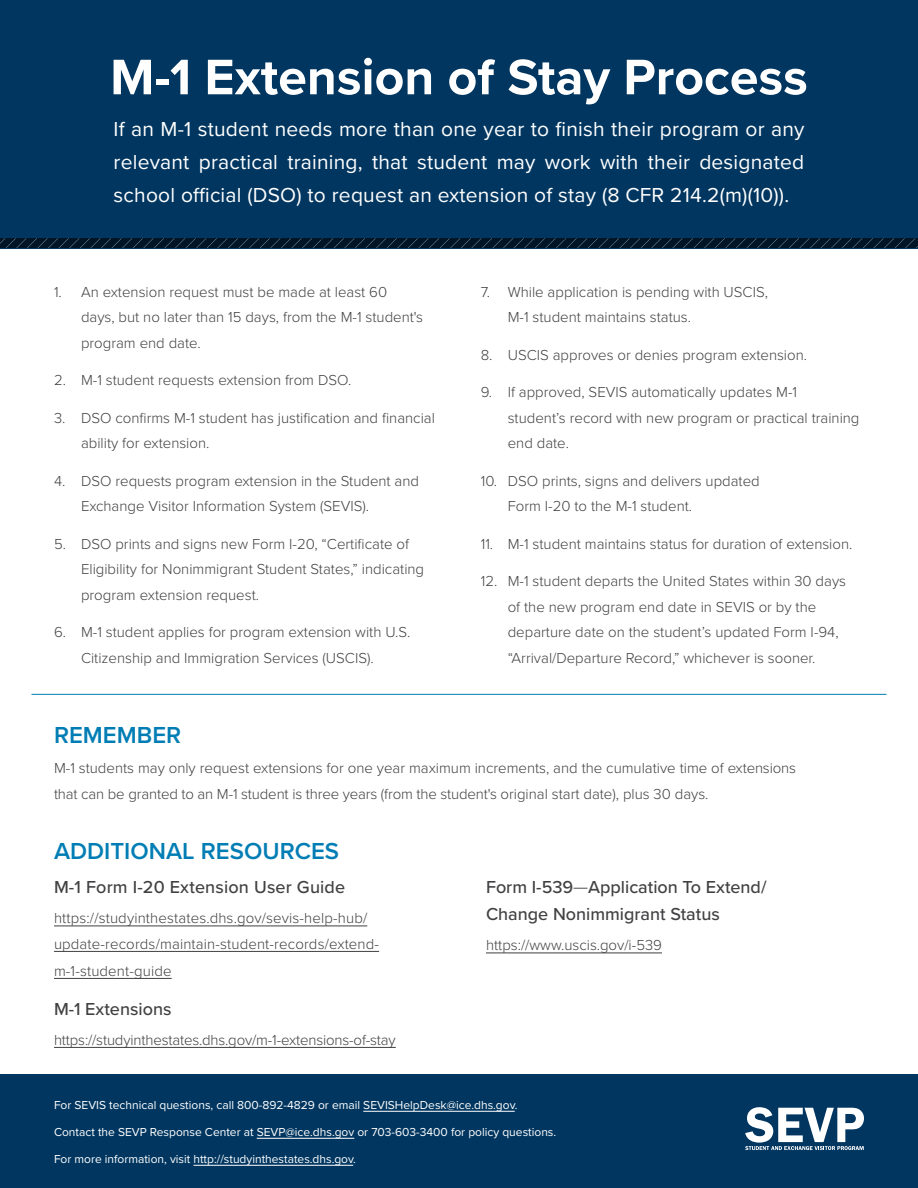
<style>
.page{position:relative;width:918px;height:1188px;background:#fff}
.page>*{position:absolute;margin:0;border:0;box-sizing:border-box;transform-origin:0 0}
.t1{font:700 51.75px "Proxima Nova";color:#fff}
.t2{font:600 24px "Proxima Nova";color:#007db4}
.t3{font:21px/33px "Proxima Nova";letter-spacing:.01em;color:#fff;text-align:justify}
.t4{font:500 18px/27px "Proxima Nova";color:#414042}
.t5{font:300 15px/25.5px "Proxima Nova";color:#414042}
.t6{font:12px "Proxima Nova";color:#fff}
.s1{font-family:"DIN Next LT Pro";font-weight:300}
</style>
<div class="page">
<div style="left:0;top:1075px;width:918px;height:113px;background:#003660"></div>
<div style="left:0;top:0;width:918px;height:248px;background:#003660"></div>
<hr style="left:363px;top:1111px;width:152px;height:1px;background:#fff">
<hr style="left:257px;top:1138px;width:97px;height:1px;background:#fff">
<hr style="left:193px;top:1165px;width:160px;height:1px;background:#fff">
<hr style="left:54px;top:926px;width:313px;height:1px;background:#414042">
<hr style="left:54px;top:951px;width:325px;height:1px;background:#414042">
<hr style="left:54px;top:978px;width:118px;height:1px;background:#414042">
<hr style="left:54px;top:1047px;width:342px;height:1px;background:#414042">
<hr style="left:486px;top:953px;width:176px;height:1px;background:#414042">
<svg style="left:745px;top:1107px;width:119px;height:43px"></svg>
<svg style="left:0;top:238px;width:918px;height:10px;background:#071d2d"></svg>
<hr style="left:32px;top:694px;width:854px;height:1px;background:#007db4">
<h1 class="t1" style="left:110px;top:38px;width:699px">M-1 Extension of Stay Process</h1>
<h3 class="t3" style="left:114px;top:112px;width:692px">If an M-1 student needs more than one year to finish their program or any relevant practical training, that student may work with their designated school official (DSO) to request an extension of stay (8 CFR 214.2(m)(10)).</h3>
<p class="t5" style="left:81px;top:278px;width:344px;text-indent:-27px">1. An extension request must be made at least 60 days, but no later than 15 days, from the M-1 student's program end date.</p>
<p class="t5" style="left:54px;top:367px;width:299px">2. M-1 student requests extension from DSO.</p>
<p class="t5" style="left:81px;top:404px;width:355px;text-indent:-27px">3. DSO confirms M-1 student has justification and financial ability for extension.</p>
<p class="t5" style="left:81px;top:467px;width:340px;text-indent:-27px">4. DSO requests program extension in the Student and<br>Exchange Visitor Information System (SEVIS).</p>
<p class="t5" style="left:81px;top:530px;width:345px;text-indent:-27px">5. DSO prints and signs new Form I-20, “Certificate of<br>Eligibility for Nonimmigrant Student States,” indicating program extension request.</p>
<p class="t5" style="left:81px;top:619px;width:331px;text-indent:-27px">6. M-1 student applies for program extension with U.S.<br>Citizenship and Immigration Services (USCIS).</p>
<p class="t5" style="left:508px;top:278px;width:262px;text-indent:-27px">7. While application is pending with USCIS,<br>M-1 student maintains status.</p>
<p class="t5" style="left:481px;top:341px;width:328px">8. USCIS approves or denies program extension.</p>
<p class="t5" style="left:508px;top:379px;width:353px;text-indent:-27px">9. If approved, SEVIS automatically updates M-1<br>student’s record with new program or practical training end date.</p>
<p class="t5" style="left:508px;top:467px;width:254px;text-indent:-27px">10. DSO prints, signs and delivers updated<br>Form I-20 to the M-1 student.</p>
<p class="t5" style="left:481px;top:530px;width:373px">11. M-1 student maintains status for duration of extension.</p>
<p class="t5" style="left:508px;top:568px;width:340px;text-indent:-27px">12. M-1 student departs the United States within 30 days of the new program end date in SEVIS or by the departure date on the student’s updated Form I-94, “Arrival/Departure Record,” whichever is sooner.</p>
<h2 class="t2" style="left:54px;top:718px;width:129px">REMEMBER</h2>
<p class="t5" style="left:54px;top:755px;width:744px">M-1 students may only request extensions for one year maximum increments, and the cumulative time of extensions that can be granted to an M-1 student is three years (from the student's original start date), plus 30 days.</p>
<h2 class="t2" style="left:54px;top:833px;width:287px">ADDITIONAL RESOURCES</h2>
<p class="t4" style="left:54px;top:873px;width:293px">M-1 Form I-20 Extension User Guide</p>
<p class="t5" style="left:54px;top:905px;width:327px">https://studyinthestates.dhs.gov/sevis-help-hub/ update-records/maintain-student-records/extend-</p>
<p class="t5" style="left:54px;top:957px;width:119px">m-1-student-guide</p>
<p class="t4" style="left:54px;top:995px;width:119px">M-1 Extensions</p>
<p class="t5" style="left:54px;top:1026px;width:343px">https://studyinthestates.dhs.gov/m-1-extensions-of-stay</p>
<p class="t4" style="left:486px;top:873px;width:282px">Form I-539<span class="s1">—</span>Application To Extend/<br>Change Nonimmigrant Status</p>
<p class="t5" style="left:486px;top:932px;width:178px">https://www.uscis.gov/i-539</p>
<p class="t6" style="left:54px;top:1096px;width:465px">For SEVIS technical questions, call 800-892-4829 or email SEVISHelpDesk@ice.dhs.gov.</p>
<p class="t6" style="left:54px;top:1123px;width:504px">Contact the SEVP Response Center at SEVP@ice.dhs.gov or 703-603-3400 for policy questions.</p>
<p class="t6" style="left:54px;top:1150px;width:303px">For more information, visit http://studyinthestates.dhs.gov.</p>
</div>
